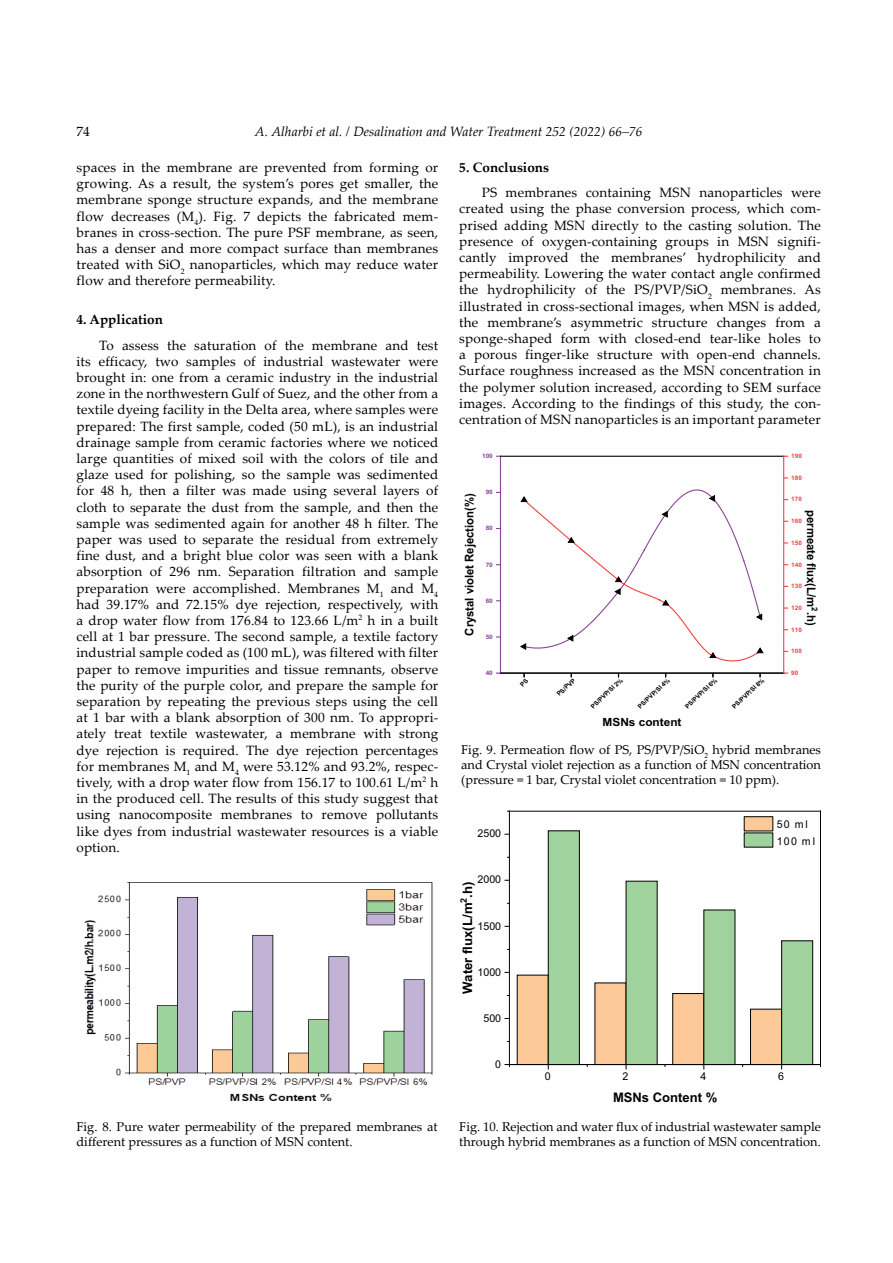
<style>
.page{position:relative;width:893px;height:1263px;background:#fff}
.page>*{position:absolute;margin:0;border:0;box-sizing:border-box;transform-origin:0 0}
.t1{font:13.5px/16.2px "Palatino Linotype";letter-spacing:.015em;color:#000;text-align:justify}
.t2{font:italic 13.5px "Palatino Linotype";color:#000}
.t3{font:700 13.5px "Palatino Linotype";color:#000}
.t4{font:700 13.2px "Arial";color:#010101}
.t5{font:700 13.05px "Arial";color:#010101}
.t6{font:12.75px/15px "Palatino Linotype";color:#000}
.t7{font:700 11.85px "Arial";color:#010101;scale:.95 1}
.t8{font:700 11.25px "Arial";color:#010101;scale:1.05 1}
.t9{font:10.8px/16.2px "Arial";color:#010101}
.t10{font:700 6.3px "Arial";color:#010101}
.t11{font:700 6.15px "Arial";letter-spacing:.005em;color:#ef4241;scale:1.05 1}
.t12{font:700 6.15px "Arial";letter-spacing:.005em;color:#8a4399;scale:1.05 1}
</style>
<div class="page">
<div style="left:517px;top:975px;width:32px;height:90px;background:#fdc998"></div>
<div style="left:595px;top:982px;width:31px;height:83px;background:#fdc998"></div>
<div style="left:672px;top:993px;width:32px;height:72px;background:#fdc998;border:1px solid #010101"></div>
<div style="left:750px;top:1009px;width:32px;height:56px;background:#fdc998;border:1px solid #010101"></div>
<div style="left:548px;top:830px;width:32px;height:235px;background:#9fd29c;border:1px solid #010101"></div>
<div style="left:626px;top:881px;width:31px;height:184px;background:#9fd29c"></div>
<div style="left:703px;top:910px;width:32px;height:155px;background:#9fd29c"></div>
<div style="left:781px;top:940px;width:32px;height:125px;background:#9fd29c;border:1px solid #010101"></div>
<hr style="left:509px;top:1064px;width:311px;height:1px;background:#010101">
<hr style="left:509px;top:811px;width:1px;height:253px;background:#010101">
<svg style="left:504px;top:1064px;width:6px;height:3px"></svg>
<div style="left:744px;top:816px;width:29px;height:15px;background:#fdc998;border:1px solid #010101"></div>
<div style="left:744px;top:832px;width:29px;height:15px;background:#9fd29c"></div>
<hr style="left:509px;top:811px;width:311px;height:1px;background:#010101">
<hr style="left:820px;top:811px;width:1px;height:253px;background:#010101">
<img style="left:84px;top:882px;width:349px;height:219px">
<svg style="left:520px;top:489px;width:243px;height:173px"></svg>
<hr style="left:500px;top:456px;width:1px;height:217px;background:#8a4399">
<hr style="left:500px;top:672px;width:284px;height:2px;background:#010101">
<hr style="left:500px;top:456px;width:284px;height:1px;background:#010101">
<hr style="left:783px;top:456px;width:1px;height:217px;background:#ef4241">
<svg style="left:520px;top:673px;width:9px;height:5px"></svg>
<p class="t1" style="left:76px;top:123px;width:15px">74</p>
<p class="t2" style="left:255px;top:122px;width:389px">A. Alharbi et al. / Desalination and Water Treatment 252 (2022) 66–76</p>
<p class="t1" style="left:76px;top:159px;width:363px">spaces in the membrane are prevented from forming or growing. As a result, the system’s pores get smaller, the membrane sponge structure expands, and the membrane flow decreases (M<sub>4</sub>). Fig. 7 depicts the fabricated mem&shy;branes in cross-section. The pure PSF membrane, as seen, has a denser and more compact surface than membranes treated with SiO<sub>2</sub> nanoparticles, which may reduce water flow and therefore permeability.</p>
<p class="t3" style="left:77px;top:310px;width:88px">4. Application</p>
<p class="t1" style="left:76px;top:336px;width:363px;text-indent:23px">To assess the saturation of the membrane and test its efficacy, two samples of industrial wastewater were brought in: one from a ceramic industry in the industrial zone in the northwestern Gulf of Suez, and the other from a textile dyeing facility in the Delta area, where samples were prepared: The first sample, coded (50 mL), is an industrial drainage sample from ceramic factories where we noticed large quantities of mixed soil with the colors of tile and glaze used for polishing, so the sample was sedimented for 48 h, then a filter was made using several layers of cloth to separate the dust from the sample, and then the sample was sedimented again for another 48 h filter. The paper was used to separate the residual from extremely fine dust, and a bright blue color was seen with a blank absorption of 296 nm. Separation filtration and sample preparation were accomplished. Membranes M<sub>1</sub> and M<sub>4 </sub>had 39.17% and 72.15% dye rejection, respectively, with a drop water flow from 176.84 to 123.66 L/m<sup>2</sup> h in a built cell at 1 bar pressure. The second sample, a textile factory industrial sample coded as (100 mL), was filtered with filter paper to remove impurities and tissue remnants, observe the purity of the purple color, and prepare the sample for separation by repeating the previous steps using the cell at 1 bar with a blank absorption of 300 nm. To appropri&shy;ately treat textile wastewater, a membrane with strong dye rejection is required. The dye rejection percentages for membranes M<sub>1</sub> and M<sub>4</sub> were 53.12% and 93.2%, respec&shy;tively, with a drop water flow from 156.17 to 100.61 L/m<sup>2</sup> h in the produced cell. The results of this study suggest that using nanocomposite membranes to remove pollutants like dyes from industrial wastewater resources is a viable option.</p>
<p class="t3" style="left:459px;top:158px;width:91px">5. Conclusions</p>
<p class="t1" style="left:459px;top:184px;width:363px;text-indent:23px">PS membranes containing MSN nanoparticles were created using the phase conversion process, which com&shy;prised adding MSN directly to the casting solution. The presence of oxygen-containing groups in MSN signifi&shy;cantly improved the membranes’ hydrophilicity and permeability. Lowering the water contact angle confirmed the hydrophilicity of the PS/PVP/SiO<sub>2</sub> membranes. As illustrated in cross-sectional images, when MSN is added, the membrane’s asymmetric structure changes from a sponge-shaped form with closed-end tear-like holes to a porous finger-like structure with open-end channels.<br>Surface roughness increased as the MSN concentration in the polymer solution increased, according to SEM surface images. According to the findings of this study, the con&shy;centration of MSN nanoparticles is an important parameter</p>
<p class="t12" style="left:482px;top:452px;width:12px">100</p>
<p class="t11" style="left:791px;top:452px;width:12px">190</p>
<p class="t11" style="left:791px;top:473px;width:12px">180</p>
<p class="t12" style="left:486px;top:488px;width:8px">90</p>
<p class="t7" style="left:461px;top:636px;width:151px;rotate:-90deg">Crystal violet Rejection(%)</p>
<p class="t11" style="left:791px;top:495px;width:12px">170</p>
<p class="t7" style="left:819px;top:510px;width:123px;rotate:90deg">permeate flux(L/m<sup>2</sup>.h)</p>
<p class="t11" style="left:791px;top:517px;width:12px">160</p>
<p class="t12" style="left:486px;top:524px;width:8px">80</p>
<p class="t11" style="left:791px;top:538px;width:12px">150</p>
<p class="t12" style="left:486px;top:560px;width:8px">70</p>
<p class="t11" style="left:791px;top:560px;width:12px">140</p>
<p class="t11" style="left:791px;top:582px;width:12px">130</p>
<p class="t12" style="left:486px;top:596px;width:8px">60</p>
<p class="t11" style="left:791px;top:603px;width:12px">120</p>
<p class="t11" style="left:791px;top:625px;width:12px">110</p>
<p class="t12" style="left:486px;top:632px;width:8px">50</p>
<p class="t11" style="left:791px;top:647px;width:12px">100</p>
<p class="t12" style="left:486px;top:668px;width:8px">40</p>
<p class="t11" style="left:791px;top:668px;width:8px">90</p>
<p class="t10" style="left:555px;top:692px;width:24px;rotate:-44deg">PS/PVP</p>
<p class="t10" style="left:589px;top:705px;width:43px;rotate:-44deg">PS/PVP/SI 2%</p>
<p class="t10" style="left:636px;top:704px;width:43px;rotate:-44deg">PS/PVP/SI 4%</p>
<p class="t10" style="left:683px;top:705px;width:43px;rotate:-44deg">PS/PVP/SI 6%</p>
<p class="t10" style="left:730px;top:705px;width:43px;rotate:-44deg">PS/PVP/SI 8%</p>
<p class="t8" style="left:603px;top:714px;width:77px">MSNs content</p>
<p class="t6" style="left:461px;top:741px;width:361px;text-align:justify">Fig. 9. Permeation flow of PS, PS/PVP/SiO<sub>2</sub> hybrid membranes and Crystal violet rejection as a function of MSN concentration (pressure = 1 bar, Crystal violet concentration = 10 ppm).</p>
<p class="t9" style="left:777px;top:816px;width:40px">50 ml<br>100 ml</p>
<p class="t9" style="left:478px;top:825px;width:25px">2500</p>
<p class="t9" style="left:478px;top:871px;width:25px">2000</p>
<p class="t5" style="left:458px;top:994px;width:114px;rotate:-90deg">Water flux(L/m<sup>2</sup>.h)</p>
<p class="t9" style="left:478px;top:917px;width:25px">1500</p>
<p class="t9" style="left:478px;top:964px;width:25px">1000</p>
<p class="t9" style="left:483px;top:1010px;width:19px">500</p>
<p class="t6" style="left:76px;top:1119px;width:363px">Fig. 8. Pure water permeability of the prepared membranes at different pressures as a function of MSN content.</p>
<p class="t9" style="left:495px;top:1056px;width:7px">0</p>
<p class="t9" style="left:545px;top:1068px;width:7px">0</p>
<p class="t9" style="left:623px;top:1068px;width:7px">2</p>
<p class="t9" style="left:700px;top:1068px;width:7px">4</p>
<p class="t9" style="left:778px;top:1068px;width:7px">6</p>
<p class="t4" style="left:613px;top:1088px;width:106px">MSNs Content %</p>
<p class="t6" style="left:459px;top:1119px;width:363px">Fig. 10. Rejection and water flux of industrial wastewater sample through hybrid membranes as a function of MSN concentration.</p>
</div>
